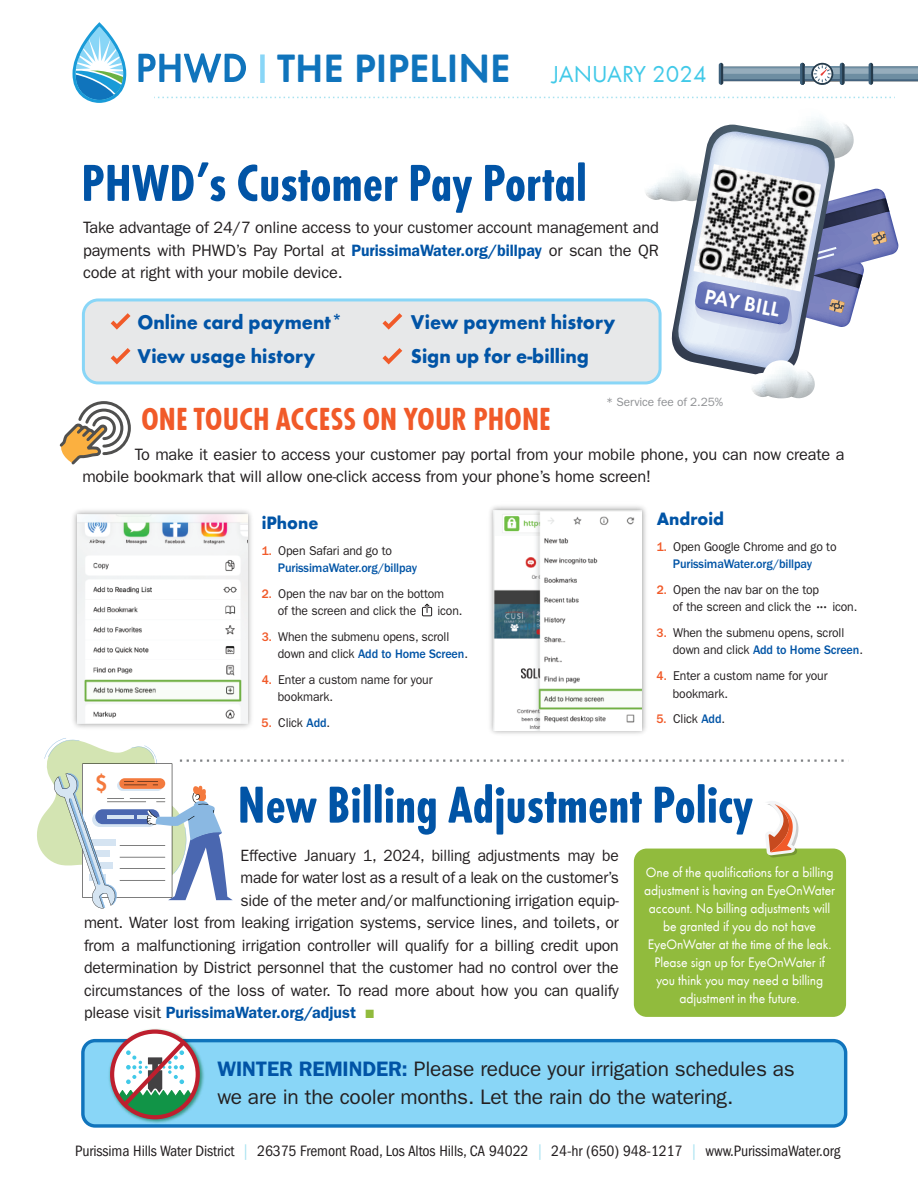
<style>
.page{position:relative;width:918px;height:1188px;background:#fff}
.page>*{position:absolute;margin:0;border:0;box-sizing:border-box;transform-origin:0 0}
.t1{font:700 54px "Futura Round Cond";color:#0154a6}
.t2{font:600 40.8px "Futura Round";color:#1074bc}
.t3{font:700 33px "Futura Round Cond";color:#f15a29}
.t4{font:700 23.85px "Futura Round Cond";color:#f47a3e}
.t5{font:21px/28.5px "Franklin Gothic";letter-spacing:-.01em;color:#231f20}
.t6{font:600 21px "Futura Round";color:#fff}
.t7{font:700 20.55px/34.3px "Futura Round";color:#0154a6;scale:.95 1}
.t8{font:700 18.45px "Futura Round";color:#0154a6;scale:.95 1}
.t9{font:16.5px/22.5px "Franklin Gothic";letter-spacing:-.01em;color:#231f20;text-align:justify}
.t10{font:16.35px "Franklin Gothic";letter-spacing:-.01em;color:#231f20}
.t11{font:16.35px "Franklin Gothic";letter-spacing:-.01em;color:#231f20;scale:.95 1}
.t12{font:600 16.35px "Franklin Gothic";color:#0154a6}
.t13{font:condensed 15.6px "Franklin Gothic";letter-spacing:-.005em;color:#231f20}
.t14{font:14.25px/18px "Futura Round";letter-spacing:-.01em;color:#fff;text-align:center;scale:.95 1}
.t15{font:12.75px/17.5px "Franklin Gothic";letter-spacing:-.01em;color:#231f20;scale:.95 1}
.t16{font:500 12.75px/17.5px "Franklin Gothic";letter-spacing:-.01em;color:#0154a6;scale:.95 1}
.t17{font:12px "Franklin Gothic";letter-spacing:-.01em;color:#8f9194}
.s1{font-weight:400;font-size:24px;color:#41c9e8}
.s2{font-weight:600;color:#0154a6}
.s3{color:#f15a29}
.s4{font-weight:400;color:#231f20}
.s5{font-weight:500;color:#f15a29}
.s6{font-weight:400;color:#211e1e}
.s7{font-weight:500;color:#0154a6}
.s8{color:#91bb3d}
.s9{color:#a7e2f0}
</style>
<div class="page">
<div style="left:83px;top:300px;width:577px;height:83px;background:#e7e8e9;border-radius:15px"></div>
<div style="left:82px;top:298px;width:580px;height:86px;border:3px solid #89d6f7;border-radius:15px"></div>
<svg style="left:154px;top:97px;width:741px;height:1px"></svg>
<div style="left:260px;top:54px;width:5px;height:29px;background:#89d6f7"></div>
<svg style="left:73px;top:22px;width:53px;height:81px"></svg>
<svg style="left:138px;top:53px;width:108px;height:30px"></svg>
<hr style="left:719px;top:63px;width:4px;height:22px;background:#3d607b;border-radius:2px">
<div style="left:805px;top:66px;width:35px;height:15px;background:#96adbc"></div>
<svg style="left:805px;top:74px;width:35px;height:5px"></svg>
<hr style="left:805px;top:66px;width:35px;height:2px;background:#050504">
<hr style="left:805px;top:79px;width:35px;height:2px;background:#050504">
<svg style="left:721px;top:63px;width:84px;height:22px"></svg>
<hr style="left:840px;top:63px;width:4px;height:22px;background:#3d607b;border-radius:2px">
<svg style="left:811px;top:63px;width:22px;height:22px"></svg>
<svg style="left:812px;top:64px;width:20px;height:20px"></svg>
<svg style="left:842px;top:63px;width:76px;height:22px"></svg>
<div style="left:83px;top:1041px;width:763px;height:85px;background:#89d6f7;border-radius:12px"></div>
<div style="left:81px;top:1039px;width:766px;height:89px;border:3px solid #1074bc;border-radius:12px"></div>
<svg style="left:644px;top:119px;width:254px;height:279px"></svg>
<svg style="left:111px;top:313px;width:20px;height:17px"></svg>
<svg style="left:111px;top:348px;width:20px;height:16px"></svg>
<svg style="left:382px;top:313px;width:20px;height:17px"></svg>
<svg style="left:382px;top:348px;width:20px;height:16px"></svg>
<svg style="left:59px;top:401px;width:72px;height:64px"></svg>
<img style="left:73px;top:510px;width:179px;height:218px">
<img style="left:77px;top:515px;width:170px;height:208px">
<img style="left:490px;top:506px;width:156px;height:228px">
<img style="left:494px;top:510px;width:148px;height:220px">
<div style="left:634px;top:849px;width:212px;height:168px;background:#91bb3d;border-radius:13px"></div>
<img style="left:107px;top:1028px;width:99px;height:97px">
<svg style="left:113px;top:1037px;width:84px;height:80px;background:#aab9b2"></svg>
<div style="left:110px;top:1030px;width:90px;height:89px;border:4px solid #be1f2e;border-radius:50%"></div>
<svg style="left:37px;top:738px;width:810px;height:171px"></svg>
<div style="left:422px;top:607px;width:10px;height:9px;border:1px solid #231f20"></div>
<svg style="left:424px;top:603px;width:6px;height:10px"></svg>
<img style="left:694px;top:164px;width:127px;height:128px">
<h2 class="t2" style="left:277px;top:38px;width:431px">THE PIPELINE <span class="s1">JANUARY 2024</span></h2>
<h1 class="t1" style="left:81px;top:147px;width:507px">PHWD’s Customer Pay Portal</h1>
<p class="t9" style="left:83px;top:217px;width:577px">Take advantage of 24/7 online access to your customer account management and payments with PHWD’s Pay Portal at <span class="s2">PurissimaWater.org/billpay</span> or scan the QR code at right with your mobile device.</p>
<p class="t7" style="left:137px;top:303px;width:218px">Online card payment*<br>View usage history</p>
<p class="t7" style="left:411px;top:303px;width:217px">View payment history<br>Sign up for e-billing</p>
<p class="t6" style="left:708px;top:280px;width:78px;rotate:11deg">PAY BILL</p>
<h3 class="t3" style="left:141px;top:398px;width:411px">ONE TOUCH ACCESS ON YOUR PHONE</h3>
<p class="t17" style="left:606px;top:395px;width:118px">* Service fee of 2.25%</p>
<p class="t9" style="left:82px;top:443px;width:764px;text-indent:53px">To make it easier to access your customer pay portal from your mobile phone, you can now create a mobile bookmark that will allow one-click access from your phone’s home screen!</p>
<p class="t8" style="left:262px;top:509px;width:61px">iPhone</p>
<p class="t16" style="left:278px;top:542px;width:148px;text-indent:-16px"><span class="s3">1.</span> <span class="s4">Open Safari and go to<br></span>PurissimaWater.org/billpay</p>
<p class="t15" style="left:278px;top:585px;width:177px;text-indent:-16px"><span class="s5">2.</span> Open the nav bar on the bottom of the screen and click the</p>
<p class="t8" style="left:657px;top:505px;width:72px">Android</p>
<p class="t16" style="left:673px;top:538px;width:174px;text-indent:-16px"><span class="s3">1.</span> <span class="s6">Open</span> <span class="s4">Google Chrome and go to<br></span>PurissimaWater.org/billpay</p>
<p class="t15" style="left:673px;top:581px;width:156px;text-indent:-16px"><span class="s5">2.</span> Open the nav bar on the top of the screen and click the</p>
<p class="t15" style="left:832px;top:598px;width:28px">icon.</p>
<p class="t15" style="left:673px;top:624px;width:202px;text-indent:-16px"><span class="s5">3.</span> When the submenu opens, scroll down and click <span class="s7">Add to Home Screen</span>.</p>
<p class="t15" style="left:673px;top:667px;width:164px;text-indent:-16px"><span class="s5">4.</span> Enter a custom name for your bookmark.</p>
<p class="t15" style="left:657px;top:710px;width:74px"><span class="s5">5.</span> Click <span class="s7">Add</span>.</p>
<p class="t15" style="left:437px;top:602px;width:28px">icon.</p>
<p class="t15" style="left:278px;top:628px;width:202px;text-indent:-16px"><span class="s5">3.</span> When the submenu opens, scroll down and click <span class="s7">Add to Home Screen</span>.</p>
<p class="t15" style="left:278px;top:671px;width:164px;text-indent:-16px"><span class="s5">4.</span> Enter a custom name for your bookmark.</p>
<p class="t15" style="left:262px;top:714px;width:74px"><span class="s5">5.</span> Click <span class="s7">Add</span>.</p>
<h3 class="t4" style="left:96px;top:768px;width:12px">$</h3>
<h1 class="t1" style="left:238px;top:769px;width:517px">New Billing Adjustment Policy</h1>
<p class="t11" style="left:241px;top:846px;width:400px">Effective January 1, 2024, billing adjustments may be</p>
<p class="t11" style="left:241px;top:868px;width:400px">made for water lost as a result of a leak on the customer’s</p>
<p class="t10" style="left:241px;top:891px;width:380px">side of the meter and/or malfunctioning irrigation equip-</p>
<p class="t10" style="left:84px;top:913px;width:536px">ment. Water lost from leaking irrigation systems, service lines, and toilets, or</p>
<p class="t10" style="left:84px;top:936px;width:536px">from a malfunctioning irrigation controller will qualify for a billing credit upon</p>
<p class="t10" style="left:84px;top:958px;width:536px">determination by District personnel that the customer had no control over the</p>
<p class="t10" style="left:84px;top:981px;width:536px">circumstances of the loss of water. To read more about how you can qualify</p>
<p class="t12" style="left:84px;top:1003px;width:292px"><span class="s4">please visit</span> PurissimaWater.org/adjust <span class="s8">■</span></p>
<p class="t14" style="left:644px;top:862px;width:202px">One of the qualifications for a billing adjustment is having an EyeOnWater account. No billing adjustments will be granted if you do not have<br>EyeOnWater at the time of the leak.<br>Please sign up for EyeOnWater if you think you may need a billing adjustment in the future.</p>
<p class="t5" style="left:217px;top:1054px;width:579px"><span class="s2">WINTER REMINDER:</span> Please reduce your irrigation schedules as we are in the cooler months. Let the rain do the watering.</p>
<p class="t13" style="left:75px;top:1142px;width:767px">Purissima Hills Water District <span class="s9">|</span> 26375 Fremont Road, Los Altos Hills, CA 94022 <span class="s9">|</span> 24-hr (650) 948-1217 <span class="s9">|</span> www.PurissimaWater.org</p>
</div>
